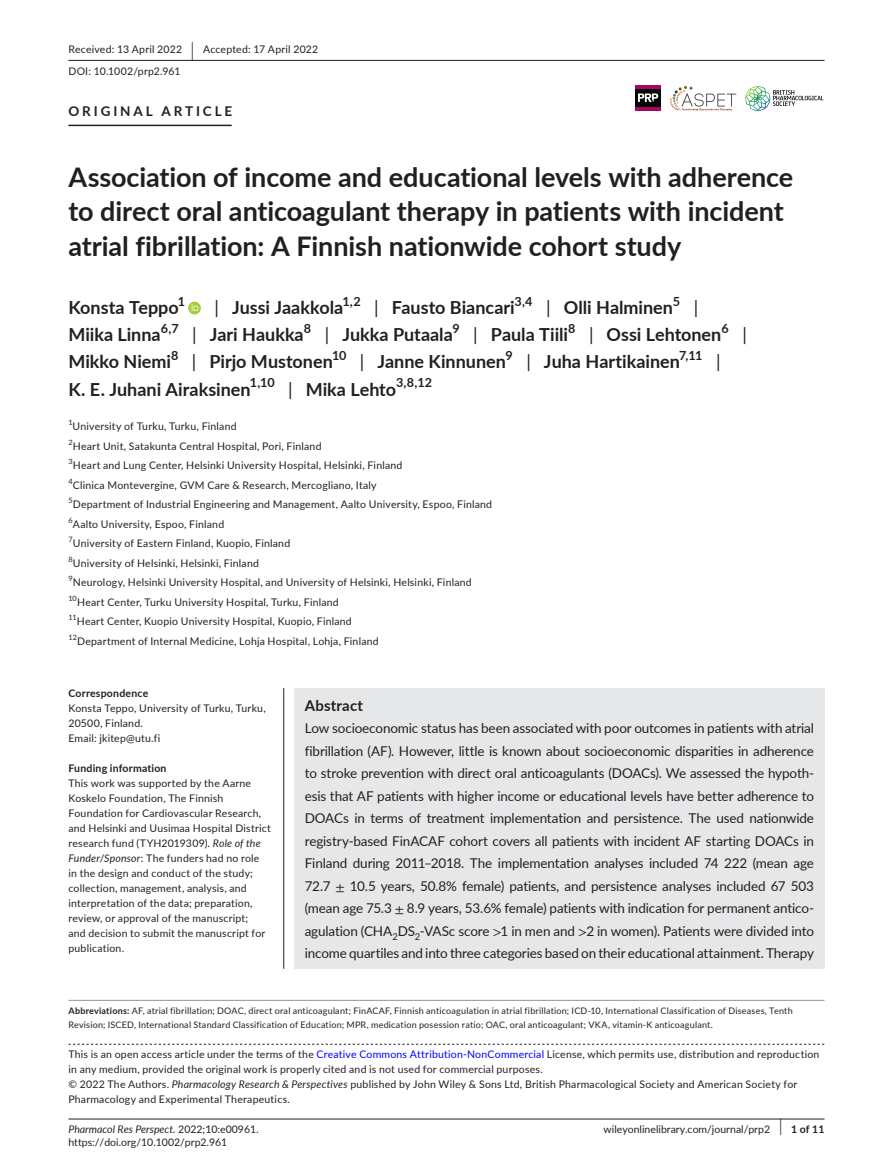
<style>
.page{position:relative;width:893px;height:1174px;background:#fff}
.page>*{position:absolute;margin:0;border:0;box-sizing:border-box;transform-origin:0 0}
.t1{font:700 27px/34.5px "Lato";letter-spacing:-.005em;color:#231f20}
.t2{font:700 18px "Lato";color:#231f20}
.t3{font:18px "Lato";color:#231f20}
.t4{font:700 15px "Lato";letter-spacing:.015em;color:#231f20}
.t5{font:13.5px/22.5px "Lato";letter-spacing:-.01em;color:#231f20;text-align:justify}
.t6{font:700 13.5px "Lato";letter-spacing:.215em;color:#231f20}
.t7{font:700 12.6px "Lato";letter-spacing:-.015em;color:#231f20}
.t8{font:10.5px/15px "Lato";letter-spacing:.02em;color:#231f20}
.t9{font:10.5px "Lato";color:#231f20}
.t10{font:700 10.5px "Lato";letter-spacing:.02em;color:#231f20}
.t11{font:italic 10.5px "Lato";color:#231f20}
.t12{font:9px/13.5px "Lato";letter-spacing:.025em;color:#231f20}
.s1{font-size:19.65px}
.s2{font-weight:400}
.s3{font-style:italic}
.s4{font-family:"STIX"}
.s5{font-weight:700}
.s6{color:#00f}
.s7{font-style:normal}
.s8{font-weight:400;font-size:17.4px}
</style>
<div class="page">
<hr style="left:68px;top:1118px;width:756px;height:1px;background:#231f20">
<div style="left:635px;top:85px;width:26px;height:25px;background:#070606"></div>
<hr style="left:635px;top:85px;width:26px;height:3px;background:#a60660">
<hr style="left:635px;top:107px;width:26px;height:3px;background:#a60660">
<svg style="left:638px;top:93px;width:20px;height:9px"></svg>
<svg style="left:669px;top:86px;width:67px;height:25px"></svg>
<svg style="left:745px;top:86px;width:78px;height:25px"></svg>
<hr style="left:68px;top:60px;width:756px;height:1px;background:#231f20">
<hr style="left:68px;top:125px;width:164px;height:1px;background:#231f20">
<svg style="left:188px;top:302px;width:13px;height:12px"></svg>
<svg style="left:192px;top:304px;width:6px;height:7px"></svg>
<svg style="left:68px;top:1043px;width:756px;height:1px"></svg>
<hr style="left:68px;top:1000px;width:756px;height:1px;background:#939598">
<div style="left:294px;top:688px;width:530px;height:280px;background:#e6e7e9"></div>
<hr style="left:283px;top:688px;width:1px;height:280px;background:#231f20">
<p class="t8" style="left:68px;top:38px;width:251px;line-height:21.8px">Received: 13 April 2022 <span class="s1">|</span> Accepted: 17 April 2022<br>DOI: 10.1002/prp2.961</p>
<p class="t6" style="left:68px;top:101px;width:165px">ORIGINAL ARTICLE</p>
<h1 class="t1" style="left:68px;top:159px;width:726px">Association of income and educational levels with adherence to direct oral anticoagulant therapy in patients with incident atrial fibrillation: A Finnish nationwide cohort study</h1>
<h2 class="t2" style="left:68px;top:295px;width:112px">Konsta Teppo</h2>
<p class="t7" style="left:178px;top:292px;width:9px">1</p>
<h2 class="t2" style="left:214px;top:295px;width:130px"><span class="s2">|</span> Jussi Jaakkola</h2>
<p class="t7" style="left:342px;top:292px;width:20px">1,2</p>
<h2 class="t2" style="left:374px;top:295px;width:142px"><span class="s2">|</span> Fausto Biancari</h2>
<p class="t7" style="left:515px;top:292px;width:19px">3,4</p>
<h2 class="t2" style="left:546px;top:295px;width:128px"><span class="s2">|</span> Olli Halminen</h2>
<p class="t7" style="left:673px;top:292px;width:9px">5</p>
<h2 class="t3" style="left:694px;top:295px;width:6px">|</h2>
<h2 class="t2" style="left:68px;top:322px;width:94px">Miika Linna</h2>
<p class="t7" style="left:161px;top:319px;width:19px">6,7</p>
<h2 class="t2" style="left:192px;top:322px;width:113px"><span class="s2">|</span> Jari Haukka</h2>
<p class="t7" style="left:304px;top:319px;width:9px">8</p>
<h2 class="t2" style="left:325px;top:322px;width:130px"><span class="s2">|</span> Jukka Putaala</h2>
<p class="t7" style="left:452px;top:319px;width:9px">9</p>
<h2 class="t2" style="left:473px;top:322px;width:96px"><span class="s2">|</span> Paula Tiili</h2>
<p class="t7" style="left:568px;top:319px;width:9px">8</p>
<h2 class="t2" style="left:589px;top:322px;width:134px"><span class="s2">|</span> Ossi Lehtonen</h2>
<p class="t7" style="left:721px;top:319px;width:9px">6</p>
<h2 class="t3" style="left:742px;top:322px;width:6px">|</h2>
<h2 class="t2" style="left:68px;top:349px;width:104px">Mikko Niemi</h2>
<p class="t7" style="left:171px;top:346px;width:9px">8</p>
<h2 class="t2" style="left:192px;top:349px;width:142px"><span class="s2">|</span> Pirjo Mustonen</h2>
<p class="t7" style="left:332px;top:346px;width:16px">10</p>
<h2 class="t2" style="left:360px;top:349px;width:148px"><span class="s2">|</span> Janne Kinnunen</h2>
<p class="t7" style="left:505px;top:346px;width:9px">9</p>
<h2 class="t2" style="left:526px;top:349px;width:155px"><span class="s2">|</span> Juha Hartikainen</h2>
<p class="t7" style="left:679px;top:346px;width:25px">7,11</p>
<h2 class="t3" style="left:716px;top:349px;width:6px">|</h2>
<h2 class="t2" style="left:68px;top:376px;width:184px">K. E. Juhani Airaksinen</h2>
<p class="t7" style="left:250px;top:373px;width:26px">1,10</p>
<h2 class="t2" style="left:288px;top:376px;width:109px"><span class="s2">|</span> Mika Lehto</h2>
<p class="t7" style="left:396px;top:373px;width:37px">3,8,12</p>
<p class="t8" style="left:68px;top:416px;width:425px;line-height:19.5px"><sup>1</sup>University of Turku, Turku, Finland<br><sup>2</sup>Heart Unit, Satakunta Central Hospital, Pori, Finland<br><sup>3</sup>Heart and Lung Center, Helsinki University Hospital, Helsinki, Finland<br><sup>4</sup>Clinica Montevergine, GVM Care &amp; Research, Mercogliano, Italy<br><sup>5</sup>Department of Industrial Engineering and Management, Aalto University, Espoo, Finland <sup>6</sup>Aalto University, Espoo, Finland<br><sup>7</sup>University of Eastern Finland, Kuopio, Finland<br><sup>8</sup>University of Helsinki, Helsinki, Finland<br><sup>9</sup>Neurology, Helsinki University Hospital, and University of Helsinki, Helsinki, Finland <sup>10</sup>Heart Center, Turku University Hospital, Turku, Finland<br><sup>11</sup>Heart Center, Kuopio University Hospital, Kuopio, Finland<br><sup>12</sup>Department of Internal Medicine, Lohja Hospital, Lohja, Finland</p>
<p class="t10" style="left:68px;top:685px;width:81px">Correspondence</p>
<p class="t8" style="left:68px;top:700px;width:199px">Konsta Teppo, University of Turku, Turku,<br>20500, Finland.<br>Email: jkitep@utu.fi</p>
<p class="t10" style="left:68px;top:760px;width:100px">Funding information</p>
<p class="t8" style="left:68px;top:775px;width:204px">This work was supported by the Aarne Koskelo Foundation, The Finnish Foundation for Cardiovascular Research, and Helsinki and Uusimaa Hospital District research fund (TYH2019309). <span class="s3">Role of the Funder</span>/<span class="s3">Sponsor</span>: The funders had no role<br>in the design and conduct of the study; collection, management, analysis, and interpretation of the data; preparation, review, or approval of the manuscript;<br>and decision to submit the manuscript for publication.</p>
<h3 class="t4" style="left:305px;top:694px;width:60px">Abstract</h3>
<p class="t5" style="left:305px;top:716px;width:511px">Low socioeconomic status has been associated with poor outcomes in patients with atrial fibrillation (AF). However, little is known about socioeconomic disparities in adherence to stroke prevention with direct oral anticoagulants (DOACs). We assessed the hypoth&shy;esis that AF patients with higher income or educational levels have better adherence to DOACs in terms of treatment implementation and persistence. The used nationwide registry-based FinACAF cohort covers all patients with incident AF starting DOACs in Finland during 2011–2018. The implementation analyses included 74 222 (mean age 72.7 <span class="s4">±</span> 10.5 years, 50.8% female) patients, and persistence analyses included 67 503 (mean age 75.3 <span class="s4">±</span> 8.9 years, 53.6% female) patients with indication for permanent antico&shy;agulation (CHA<sub>2</sub>DS<sub>2</sub>-VASc score <span class="s4">&gt;</span>1 in men and <span class="s4">&gt;</span>2 in women). Patients were divided into income quartiles and into three categories based on their educational attainment. Therapy</p>
<p class="t12" style="left:68px;top:1003px;width:726px"><span class="s5">Abbreviations:</span> AF, atrial fibrillation; DOAC, direct oral anticoagulant; FinACAF, Finnish anticoagulation in atrial fibrillation; ICD-10, International Classification of Diseases, Tenth<br>Revision; ISCED, International Standard Classification of Education; MPR, medication posession ratio; OAC, oral anticoagulant; VKA, vitamin-K anticoagulant.</p>
<p class="t8" style="left:68px;top:1046px;width:752px">This is an open access article under the terms of the <span class="s6">Creative Commons Attribution-NonCommercial</span> License, which permits use, distribution and reproduction in any medium, provided the original work is properly cited and is not used for commercial purposes.<br>© 2022 The Authors. <span class="s3">Pharmacology Research &amp; Perspectives</span> published by John Wiley &amp; Sons Ltd, British Pharmacological Society and American Society for Pharmacology and Experimental Therapeutics.</p>
<p class="t11" style="left:68px;top:1121px;width:192px">Pharmacol Res Perspect. <span class="s7">2022;10:e00961.</span></p>
<p class="t10" style="left:779px;top:1121px;width:46px"><span class="s8">|</span> 1 of 11</p>
<p class="t9" style="left:68px;top:1135px;width:160px">https://doi.org/10.1002/prp2.961</p>
<p class="t9" style="left:604px;top:1121px;width:168px">wileyonlinelibrary.com/journal/prp2</p>
</div>
